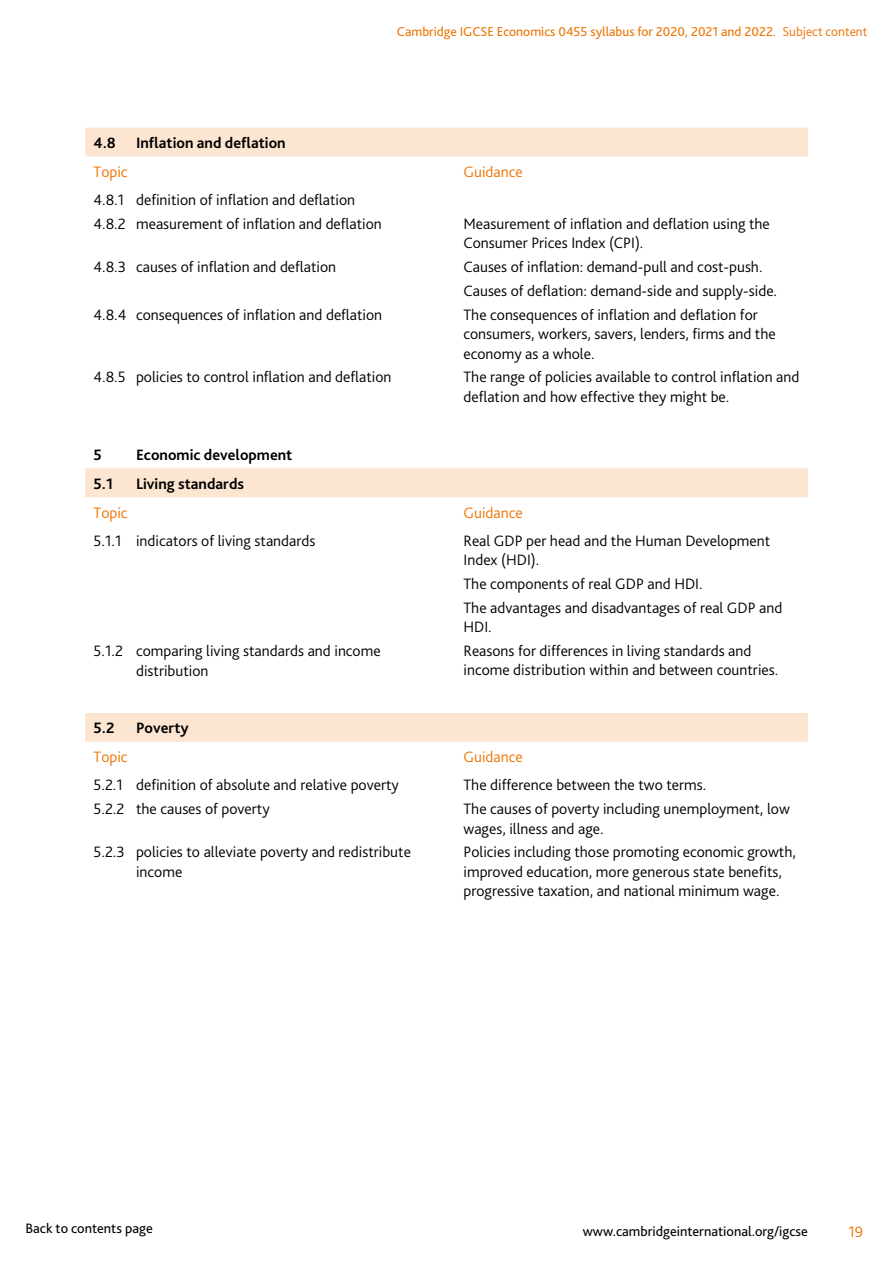
<style>
.page{position:relative;width:893px;height:1263px;background:#fff}
.page>*{position:absolute;margin:0;border:0;box-sizing:border-box;transform-origin:0 0}
.t1{font:300 15.75px/23.7px "Bliss Pro";color:#000}
.t2{font:700 15.75px "Bliss Pro";color:#000}
.t3{font:300 15.75px "Bliss Pro";color:#ee7402}
.t4{font:14.25px "Bliss Pro";color:#000}
.t5{font:13.5px "Bliss Pro";color:#ee7402}
.s1{font-weight:300}
</style>
<div class="page">
<svg style="left:85px;top:128px;width:723px;height:614px"></svg>
<p class="t5" style="left:397px;top:23px;width:472px">Cambridge IGCSE Economics 0455 syllabus for 2020, 2021 and 2022. <span class="s1">Subject content</span></p>
<p class="t2" style="left:94px;top:133px;width:24px">4.8</p>
<p class="t2" style="left:136px;top:133px;width:151px">Inflation and deflation</p>
<p class="t3" style="left:94px;top:162px;width:36px">Topic</p>
<p class="t1" style="left:94px;top:188px;width:290px">4.8.1 definition of inflation and deflation<br>4.8.2 measurement of inflation and deflation</p>
<p class="t1" style="left:94px;top:255px;width:244px">4.8.3 causes of inflation and deflation</p>
<p class="t1" style="left:94px;top:302px;width:290px">4.8.4 consequences of inflation and deflation</p>
<p class="t1" style="left:94px;top:365px;width:299px">4.8.5 policies to control inflation and deflation</p>
<p class="t2" style="left:94px;top:445px;width:10px">5</p>
<p class="t2" style="left:136px;top:445px;width:158px">Economic development</p>
<p class="t2" style="left:94px;top:474px;width:21px">5.1</p>
<p class="t2" style="left:136px;top:474px;width:110px">Living standards</p>
<p class="t3" style="left:94px;top:503px;width:36px">Topic</p>
<p class="t1" style="left:94px;top:529px;width:223px">5.1.1 indicators of living standards</p>
<p class="t1" style="left:136px;top:641px;width:246px;line-height:19.5px;text-indent:-43px">5.1.2 comparing living standards and income distribution</p>
<p class="t2" style="left:94px;top:718px;width:22px">5.2</p>
<p class="t2" style="left:136px;top:718px;width:54px">Poverty</p>
<p class="t3" style="left:94px;top:747px;width:36px">Topic</p>
<p class="t1" style="left:94px;top:773px;width:307px">5.2.1 definition of absolute and relative poverty<br>5.2.2 the causes of poverty</p>
<p class="t1" style="left:136px;top:842px;width:276px;line-height:19.5px;text-indent:-43px">5.2.3 policies to alleviate poverty and redistribute income</p>
<p class="t3" style="left:463px;top:162px;width:61px">Guidance</p>
<p class="t1" style="left:463px;top:214px;width:308px;line-height:19.5px">Measurement of inflation and deflation using the<br>Consumer Prices Index (CPI).</p>
<p class="t1" style="left:463px;top:255px;width:315px">Causes of inflation: demand-pull and cost-push.<br>Causes of deflation: demand-side and supply-side.<br>The consequences of inflation and deflation for</p>
<p class="t1" style="left:463px;top:324px;width:314px;line-height:19.5px">consumers, workers, savers, lenders, firms and the economy as a whole.</p>
<p class="t1" style="left:463px;top:367px;width:337px;line-height:19.5px">The range of policies available to control inflation and deflation and how effective they might be.</p>
<p class="t3" style="left:463px;top:503px;width:61px">Guidance</p>
<p class="t1" style="left:463px;top:531px;width:308px;line-height:19.5px">Real GDP per head and the Human Development<br>Index (HDI).</p>
<p class="t1" style="left:463px;top:572px;width:320px">The components of real GDP and HDI.<br>The advantages and disadvantages of real GDP and</p>
<p class="t1" style="left:463px;top:615px;width:289px">HDI.<br>Reasons for differences in living standards and</p>
<p class="t1" style="left:463px;top:658px;width:316px">income distribution within and between countries.</p>
<p class="t3" style="left:463px;top:747px;width:61px">Guidance</p>
<p class="t1" style="left:463px;top:773px;width:328px">The difference between the two terms.<br>The causes of poverty including unemployment, low</p>
<p class="t1" style="left:463px;top:816px;width:334px">wages, illness and age.<br>Policies including those promoting economic growth,</p>
<p class="t1" style="left:463px;top:862px;width:320px;line-height:19.5px">improved education, more generous state benefits, progressive taxation, and national minimum wage.</p>
<p class="t4" style="left:26px;top:1219px;width:129px">Back to contents page</p>
<p class="t4" style="left:583px;top:1222px;width:227px">www.cambridgeinternational.org/igcse</p>
<p class="t3" style="left:848px;top:1222px;width:16px">19</p>
</div>
